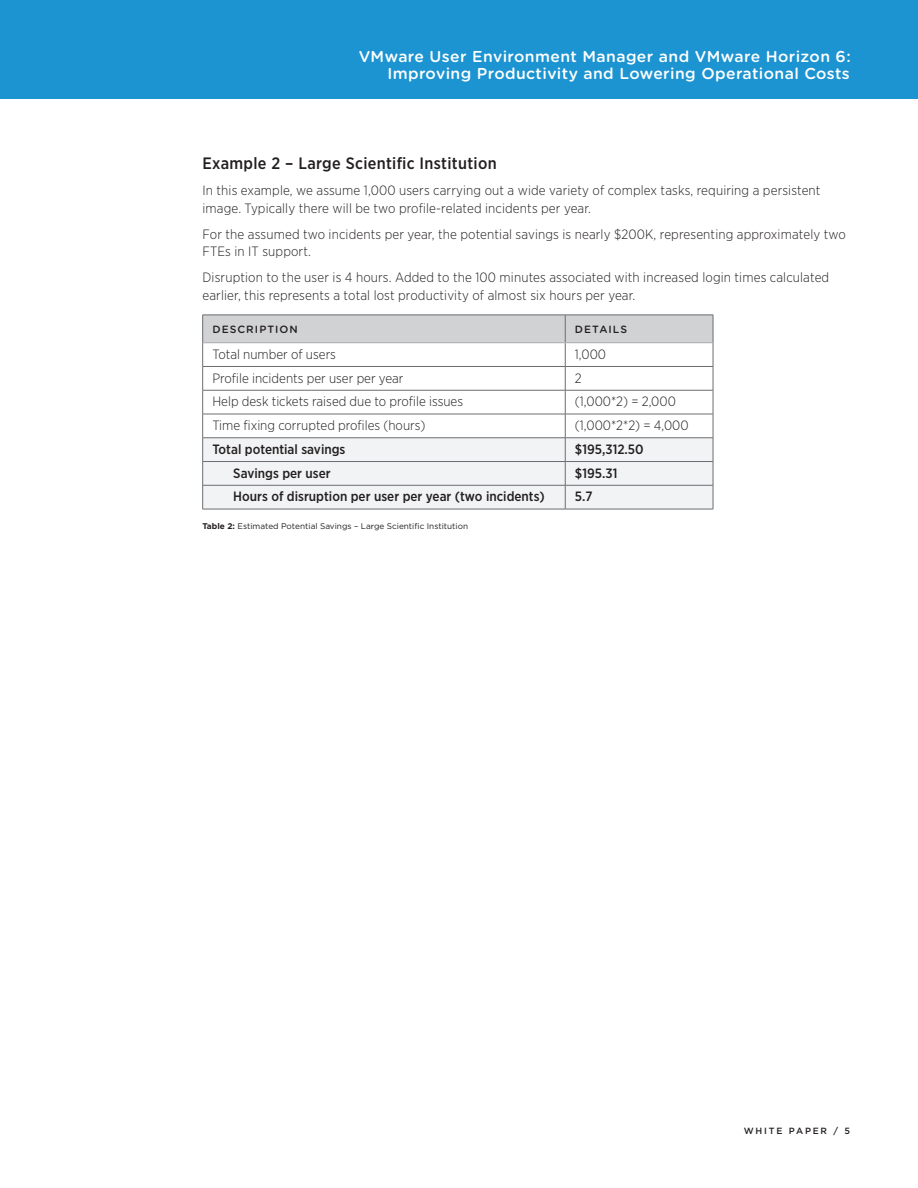
<style>
.page{position:relative;width:918px;height:1188px;background:#fff}
.page>*{position:absolute;margin:0;border:0;box-sizing:border-box;transform-origin:0 0}
._4a_Subhead_1{font:500 16.5px "Gotham Narrow";letter-spacing:.02em;color:#231f20}
.t1{font:500 15.75px/17.2px "Gotham Rounded";letter-spacing:.025em;color:#fff;text-align:right}
._5a_Body{font:300 13.5px/17.2px "Gotham Narrow";letter-spacing:.01em;color:#231f20}
._10c_Table_body{font:300 13.5px "Gotham Narrow";color:#231f20}
._10c_Table_body-2{font:500 13.5px "Gotham Narrow";color:#231f20}
._10a_Table_head{font:500 10.5px "Gotham Rounded";letter-spacing:.1em;color:#231f20}
.t2{font:500 9px "Gotham";letter-spacing:.2em;color:#231f20}
.caption_table{font:8.25px "Gotham";color:#231f20}
.s1{font-weight:700}
</style>
<div class="page">
<div style="left:0;top:0;width:918px;height:99px;background:#1c94d2"></div>
<svg style="left:202px;top:315px;width:512px;height:194px"></svg>
<hr style="left:202px;top:509px;width:363px;height:1px;background:#6c6d70">
<hr style="left:565px;top:509px;width:148px;height:1px;background:#6c6d70">
<hr style="left:202px;top:315px;width:363px;height:1px;background:#6c6d70">
<hr style="left:565px;top:315px;width:148px;height:1px;background:#6c6d70">
<hr style="left:203px;top:342px;width:362px;height:1px;background:#a8a9ad">
<hr style="left:565px;top:342px;width:148px;height:1px;background:#a8a9ad">
<p class="t1" style="left:359px;top:47px;width:494px">VMware User Environment Manager and VMware Horizon 6:<br>Improving Productivity and Lowering Operational Costs</p>
<p class="_4a_Subhead_1" style="left:202px;top:153px;width:296px">Example 2 – Large Scientific Institution</p>
<p class="_5a_Body" style="left:202px;top:182px;width:620px">In this example, we assume 1,000 users carrying out a wide variety of complex tasks, requiring a persistent image. Typically there will be two profile-related incidents per year.</p>
<p class="_5a_Body" style="left:202px;top:225px;width:645px">For the assumed two incidents per year, the potential savings is nearly $200K, representing approximately two<br>FTEs in IT support.</p>
<p class="_5a_Body" style="left:202px;top:269px;width:628px">Disruption to the user is 4 hours. Added to the 100 minutes associated with increased login times calculated earlier, this represents a total lost productivity of almost six hours per year.</p>
<p class="_10a_Table_head" style="left:212px;top:322px;width:87px">DESCRIPTION</p>
<p class="_10a_Table_head" style="left:575px;top:322px;width:54px">DETAILS</p>
<p class="_10c_Table_body" style="left:212px;top:346px;width:125px">Total number of users</p>
<p class="_10c_Table_body" style="left:575px;top:346px;width:33px">1,000</p>
<p class="_10c_Table_body" style="left:212px;top:370px;width:193px">Profile incidents per user per year</p>
<p class="_10c_Table_body" style="left:575px;top:370px;width:8px">2</p>
<p class="_10c_Table_body" style="left:212px;top:393px;width:252px">Help desk tickets raised due to profile issues</p>
<p class="_10c_Table_body" style="left:575px;top:393px;width:102px">(1,000*2) = 2,000</p>
<p class="_10c_Table_body" style="left:212px;top:417px;width:214px">Time fixing corrupted profiles (hours)</p>
<p class="_10c_Table_body" style="left:575px;top:417px;width:115px">(1,000*2*2) = 4,000</p>
<p class="_10c_Table_body-2" style="left:212px;top:441px;width:135px">Total potential savings</p>
<p class="_10c_Table_body-2" style="left:575px;top:441px;width:70px">$195,312.50</p>
<p class="_10c_Table_body-2" style="left:233px;top:464px;width:99px">Savings per user</p>
<p class="_10c_Table_body-2" style="left:575px;top:464px;width:44px">$195.31</p>
<p class="_10c_Table_body-2" style="left:233px;top:488px;width:313px">Hours of disruption per user per year (two incidents)</p>
<p class="_10c_Table_body-2" style="left:575px;top:488px;width:19px">5.7</p>
<p class="caption_table" style="left:202px;top:521px;width:267px"><span class="s1">Table 2:</span> Estimated Potential Savings – Large Scientific Institution</p>
<p class="t2" style="left:744px;top:1125px;width:108px">WHITE PAPER / 5</p>
</div>
